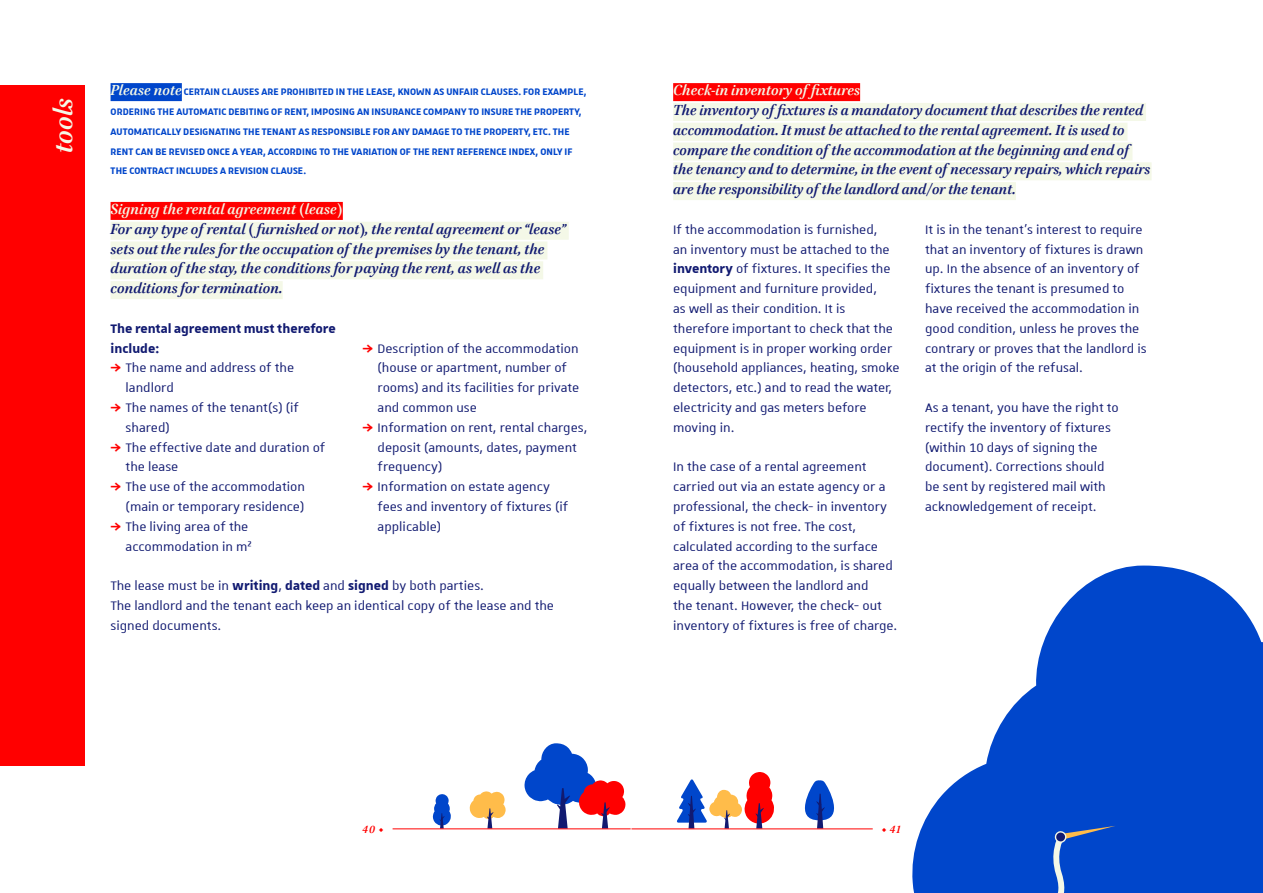
<style>
.page{position:relative;width:1263px;height:893px;background:#fff}
.page>*{position:absolute;margin:0;border:0;box-sizing:border-box;transform-origin:0 0}
.t1{font:italic 700 30px "Brill";color:#f4f8e7}
.t2{font:16.5px/19.8px "Unistra A";color:#111a71}
.t3{font:italic 700 16.5px/19.8px "Brill";color:#111a71}
.t4{font:italic 700 16.5px "Brill";color:#f4f8e7}
.t5{font:700 16.5px "Unistra A";color:#111a71}
.t6{font:700 12.75px/19.8px "Unistra A";letter-spacing:.01em;color:#0046cb;scale:.95 1}
.t7{font:italic 700 12px "Brill";color:#f00}
.s1{font-family:"Brill";font-style:italic;font-size:16.5px;color:#f4f8e7}
.s2{font-weight:700;color:#f00}
.s3{font-weight:700}
.s4{font-family:"Unistra A";font-style:normal}
</style>
<div class="page">
<div style="left:111px;top:83px;width:71px;height:18px;background:#0046cb"></div>
<div style="left:111px;top:202px;width:232px;height:18px;background:#f00"></div>
<div style="left:111px;top:222px;width:458px;height:18px;background:#f4f8e7"></div>
<div style="left:111px;top:242px;width:436px;height:18px;background:#f4f8e7"></div>
<div style="left:111px;top:261px;width:432px;height:18px;background:#f4f8e7"></div>
<div style="left:111px;top:281px;width:172px;height:18px;background:#f4f8e7"></div>
<div style="left:673px;top:83px;width:187px;height:18px;background:#f00"></div>
<div style="left:673px;top:103px;width:473px;height:18px;background:#f4f8e7"></div>
<div style="left:673px;top:123px;width:454px;height:18px;background:#f4f8e7"></div>
<div style="left:673px;top:143px;width:459px;height:18px;background:#f4f8e7"></div>
<div style="left:673px;top:162px;width:478px;height:18px;background:#f4f8e7"></div>
<div style="left:673px;top:182px;width:343px;height:18px;background:#f4f8e7"></div>
<svg style="left:912px;top:566px;width:351px;height:327px;fill:#0046cb"></svg>
<svg style="left:1050px;top:826px;width:65px;height:67px;background:#1b57c7"></svg>
<svg style="left:433px;top:794px;width:18px;height:34px"></svg>
<svg style="left:470px;top:791px;width:36px;height:37px"></svg>
<svg style="left:524px;top:743px;width:102px;height:85px"></svg>
<svg style="left:677px;top:772px;width:97px;height:56px"></svg>
<svg style="left:804px;top:780px;width:30px;height:48px"></svg>
<hr style="left:393px;top:828px;width:238px;height:1px;background:#f00">
<hr style="left:631px;top:828px;width:242px;height:1px;background:#f00">
<div style="left:0;top:85px;width:85px;height:680px;background:#f00"></div>
<h1 class="t1" style="left:42px;top:153px;width:57px;rotate:-90deg">tools</h1>
<p class="t6" style="left:111px;top:81px;width:503px"><span class="s1">Please note</span> CERTAIN CLAUSES ARE PROHIBITED IN THE LEASE, KNOWN AS UNFAIR CLAUSES. FOR EXAMPLE, ORDERING THE AUTOMATIC DEBITING OF RENT, IMPOSING AN INSURANCE COMPANY TO INSURE THE PROPERTY, AUTOMATICALLY DESIGNATING THE TENANT AS RESPONSIBLE FOR ANY DAMAGE TO THE PROPERTY, ETC. THE RENT CAN BE REVISED ONCE A YEAR, ACCORDING TO THE VARIATION OF THE RENT REFERENCE INDEX, ONLY IF THE CONTRACT INCLUDES A REVISION CLAUSE.</p>
<p class="t4" style="left:111px;top:197px;width:234px">Signing the rental agreement (lease)</p>
<p class="t3" style="left:111px;top:219px;width:457px">For any type of rental ( furnished or not), the rental agreement or “lease” sets out the rules for the occupation of the premises by the tenant, the duration of the stay, the conditions for paying the rent, as well as the conditions for termination.</p>
<p class="t5" style="left:111px;top:319px;width:227px">The rental agreement must therefore</p>
<p class="t5" style="left:111px;top:339px;width:50px">include:</p>
<p class="t2" style="left:111px;top:358px;width:185px"><span class="s2">⇒</span> The name and address of the</p>
<p class="t2" style="left:126px;top:377px;width:50px">landlord</p>
<p class="t2" style="left:111px;top:397px;width:190px"><span class="s2">⇒</span> The names of the tenant(s) (if</p>
<p class="t2" style="left:126px;top:417px;width:46px">shared)</p>
<p class="t2" style="left:111px;top:437px;width:216px"><span class="s2">⇒</span> The effective date and duration of</p>
<p class="t2" style="left:126px;top:457px;width:54px">the lease</p>
<p class="t2" style="left:111px;top:476px;width:196px"><span class="s2">⇒</span> The use of the accommodation</p>
<p class="t2" style="left:126px;top:496px;width:180px">(main or temporary residence)</p>
<p class="t2" style="left:111px;top:516px;width:139px"><span class="s2">⇒</span> The living area of the</p>
<p class="t2" style="left:126px;top:536px;width:128px">accommodation in m²</p>
<p class="t2" style="left:362px;top:338px;width:218px"><span class="s2">⇒</span> Description of the accommodation</p>
<p class="t2" style="left:378px;top:358px;width:191px">(house or apartment, number of</p>
<p class="t2" style="left:378px;top:377px;width:203px">rooms) and its facilities for private</p>
<p class="t2" style="left:378px;top:397px;width:101px">and common use</p>
<p class="t2" style="left:362px;top:417px;width:227px"><span class="s2">⇒</span> Information on rent, rental charges,</p>
<p class="t2" style="left:378px;top:437px;width:201px">deposit (amounts, dates, payment</p>
<p class="t2" style="left:378px;top:457px;width:66px">frequency)</p>
<p class="t2" style="left:362px;top:476px;width:189px"><span class="s2">⇒</span> Information on estate agency</p>
<p class="t2" style="left:378px;top:496px;width:192px">fees and inventory of fixtures (if</p>
<p class="t2" style="left:378px;top:516px;width:65px">applicable)</p>
<p class="t2" style="left:111px;top:575px;width:445px">The lease must be in <span class="s3">writing</span>, <span class="s3">dated</span> and <span class="s3">signed</span> by both parties.<br>The landlord and the tenant each keep an identical copy of the lease and the signed documents.</p>
<p class="t4" style="left:673px;top:79px;width:188px">Check-in inventory of fixtures</p>
<p class="t3" style="left:673px;top:101px;width:479px">The inventory of fixtures is a mandatory document that describes the rented accommodation. It must be attached to the rental agreement. It is used to compare the condition of the accommodation at the beginning and end of the tenancy and to determine, in the event of necessary repairs, which repairs are the responsibility of the landlord and/or the tenant.</p>
<p class="t2" style="left:673px;top:219px;width:228px">If the accommodation is furnished,<br>an inventory must be attached to the <span class="s3">inventory</span> of fixtures. It specifies the equipment and furniture provided,<br>as well as their condition. It is therefore important to check that the equipment is in proper working order (household appliances, heating, smoke detectors, etc.) and to read the water, electricity and gas meters before moving in.</p>
<p class="t2" style="left:673px;top:457px;width:226px">In the case of a rental agreement carried out via an estate agency or a professional, the check- in inventory of fixtures is not free. The cost, calculated according to the surface area of the accommodation, is shared equally between the landlord and<br>the tenant. However, the check- out inventory of fixtures is free of charge.</p>
<p class="t2" style="left:925px;top:219px;width:223px">It is in the tenant’s interest to require that an inventory of fixtures is drawn up. In the absence of an inventory of fixtures the tenant is presumed to have received the accommodation in good condition, unless he proves the contrary or proves that the landlord is at the origin of the refusal.</p>
<p class="t2" style="left:925px;top:397px;width:195px">As a tenant, you have the right to rectify the inventory of fixtures (within 10 days of signing the document). Corrections should be sent by registered mail with acknowledgement of receipt.</p>
<p class="t7" style="left:362px;top:821px;width:22px">40 <span class="s4">•</span></p>
<p class="t7" style="left:882px;top:821px;width:20px"><span class="s4">•</span> 41</p>
</div>
